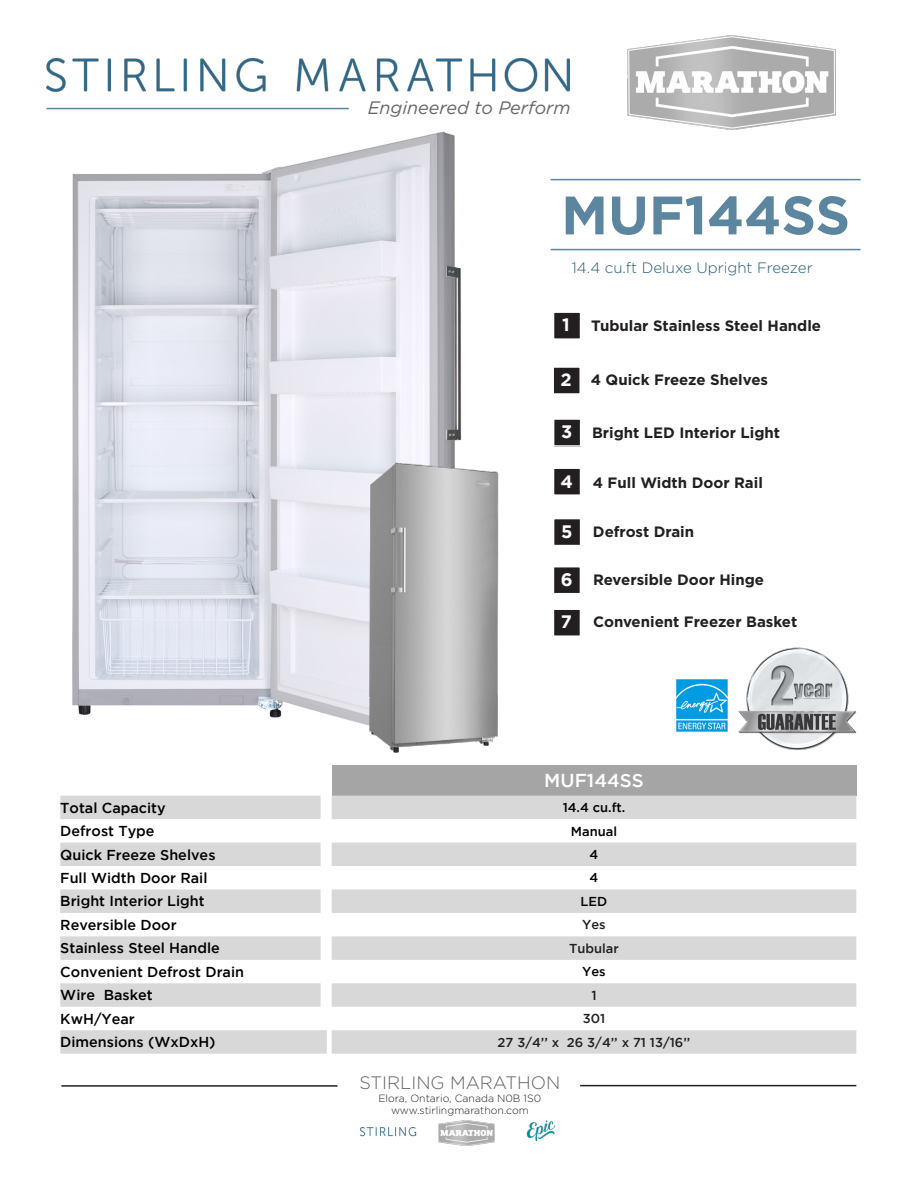
<style>
.page{position:relative;width:918px;height:1188px;background:#fff}
.page>*{position:absolute;margin:0;border:0;box-sizing:border-box;transform-origin:0 0}
.t1{font:700 54px "Gotham";color:#5c869f}
.t2{font:500 18.75px "Gotham";color:#fff}
.t3{font:italic 18px "Gotham";color:#666}
.t4{font:300 18px "Gotham";color:#636366}
.t5{font:700 18px "Gotham";color:#fff}
.t6{font:700 15px "Gotham";color:#231f20}
.t7{font:300 15px "Gotham";color:#265a71}
.t8{font:500 14.4px "Gotham";color:#000}
.t9{font:500 13.05px "Gotham";color:#231f20}
.t10{font:500 12.9px "Gotham";color:#231f20}
.t11{font:500 12.9px "Gotham";color:#000}
.t12{font:300 10.5px "Gotham";color:#231f20}
</style>
<div class="page">
<div style="left:554px;top:312px;width:27px;height:27px;background:#231f20"></div>
<div style="left:553px;top:311px;width:28px;height:29px;border:2px solid #fff"></div>
<div style="left:553px;top:367px;width:27px;height:27px;background:#231f20"></div>
<div style="left:552px;top:366px;width:29px;height:29px;border:2px solid #fff"></div>
<img style="left:46px;top:107px;width:416px;height:611px">
<div style="left:554px;top:419px;width:27px;height:27px;background:#231f20"></div>
<div style="left:553px;top:418px;width:28px;height:29px;border:2px solid #fff"></div>
<div style="left:332px;top:765px;width:524px;height:31px;background:#a5a5a5"></div>
<svg style="left:60px;top:796px;width:796px;height:258px;fill:#d8d8d8"></svg>
<img style="left:738px;top:647px;width:119px;height:103px">
<img style="left:46px;top:58px;width:523px;height:35px">
<img style="left:628px;top:35px;width:207px;height:94px">
<hr style="left:551px;top:179px;width:310px;height:1px;background:#5c869f">
<hr style="left:551px;top:249px;width:310px;height:1px;background:#5c869f">
<hr style="left:46px;top:108px;width:303px;height:1px;background:#5c869f">
<img style="left:676px;top:679px;width:52px;height:53px">
<img style="left:273px;top:454px;width:307px;height:299px">
<hr style="left:61px;top:1085px;width:277px;height:2px;background:#231f20">
<hr style="left:580px;top:1085px;width:276px;height:1px;background:#231f20">
<img style="left:526px;top:1120px;width:30px;height:22px">
<img style="left:439px;top:1120px;width:56px;height:26px">
<img style="left:360px;top:1128px;width:57px;height:9px">
<p class="t3" style="left:368px;top:97px;width:204px">Engineered to Perform</p>
<p class="t1" style="left:561px;top:184px;width:290px">MUF144SS</p>
<p class="t7" style="left:572px;top:259px;width:242px">14.4 cu.ft Deluxe Upright Freezer</p>
<p class="t5" style="left:562px;top:314px;width:9px">1</p>
<p class="t6" style="left:591px;top:317px;width:232px">Tubular Stainless Steel Handle</p>
<p class="t5" style="left:561px;top:369px;width:13px">2</p>
<p class="t6" style="left:591px;top:371px;width:179px">4 Quick Freeze Shelves</p>
<p class="t5" style="left:561px;top:421px;width:13px">3</p>
<p class="t6" style="left:592px;top:424px;width:190px">Bright LED Interior Light</p>
<p class="t5" style="left:561px;top:471px;width:14px">4</p>
<p class="t6" style="left:593px;top:474px;width:172px">4 Full Width Door Rail</p>
<p class="t5" style="left:561px;top:521px;width:13px">5</p>
<p class="t6" style="left:593px;top:523px;width:103px">Defrost Drain</p>
<p class="t5" style="left:561px;top:569px;width:13px">6</p>
<p class="t6" style="left:593px;top:571px;width:172px">Reversible Door Hinge</p>
<p class="t5" style="left:561px;top:611px;width:13px">7</p>
<p class="t6" style="left:593px;top:613px;width:206px">Convenient Freezer Basket</p>
<p class="t2" style="left:544px;top:770px;width:101px">MUF144SS</p>
<p class="t8" style="left:60px;top:799px;width:107px">Total Capacity</p>
<p class="t11" style="left:563px;top:800px;width:64px">14.4 cu.ft.</p>
<p class="t8" style="left:60px;top:823px;width:96px">Defrost Type</p>
<p class="t11" style="left:571px;top:824px;width:48px">Manual</p>
<p class="t8" style="left:60px;top:846px;width:157px">Quick Freeze Shelves</p>
<p class="t11" style="left:590px;top:847px;width:10px">4</p>
<p class="t8" style="left:60px;top:870px;width:149px">Full Width Door Rail</p>
<p class="t11" style="left:590px;top:871px;width:10px">4</p>
<p class="t8" style="left:60px;top:893px;width:146px">Bright Interior Light</p>
<p class="t11" style="left:581px;top:894px;width:28px">LED</p>
<p class="t8" style="left:60px;top:917px;width:118px">Reversible Door</p>
<p class="t10" style="left:582px;top:918px;width:25px">Yes</p>
<p class="t8" style="left:60px;top:940px;width:161px">Stainless Steel Handle</p>
<p class="t10" style="left:569px;top:941px;width:51px">Tubular</p>
<p class="t8" style="left:60px;top:964px;width:185px">Convenient Defrost Drain</p>
<p class="t11" style="left:582px;top:964px;width:25px">Yes</p>
<p class="t8" style="left:60px;top:987px;width:94px">Wire Basket</p>
<p class="t9" style="left:591px;top:988px;width:7px">1</p>
<p class="t8" style="left:60px;top:1010px;width:76px">KwH/Year</p>
<p class="t10" style="left:583px;top:1011px;width:24px">301</p>
<p class="t8" style="left:60px;top:1034px;width:157px">Dimensions (WxDxH)</p>
<p class="t10" style="left:498px;top:1035px;width:194px">27 3/4’’ x 26 3/4’’ x 71 13/16’’</p>
<p class="t4" style="left:359px;top:1073px;width:202px">STIRLING MARATHON</p>
<p class="t12" style="left:378px;top:1092px;width:164px">Elora, Ontario, Canada N0B 1S0</p>
<p class="t12" style="left:391px;top:1105px;width:139px">www.stirlingmarathon.com</p>
</div>
